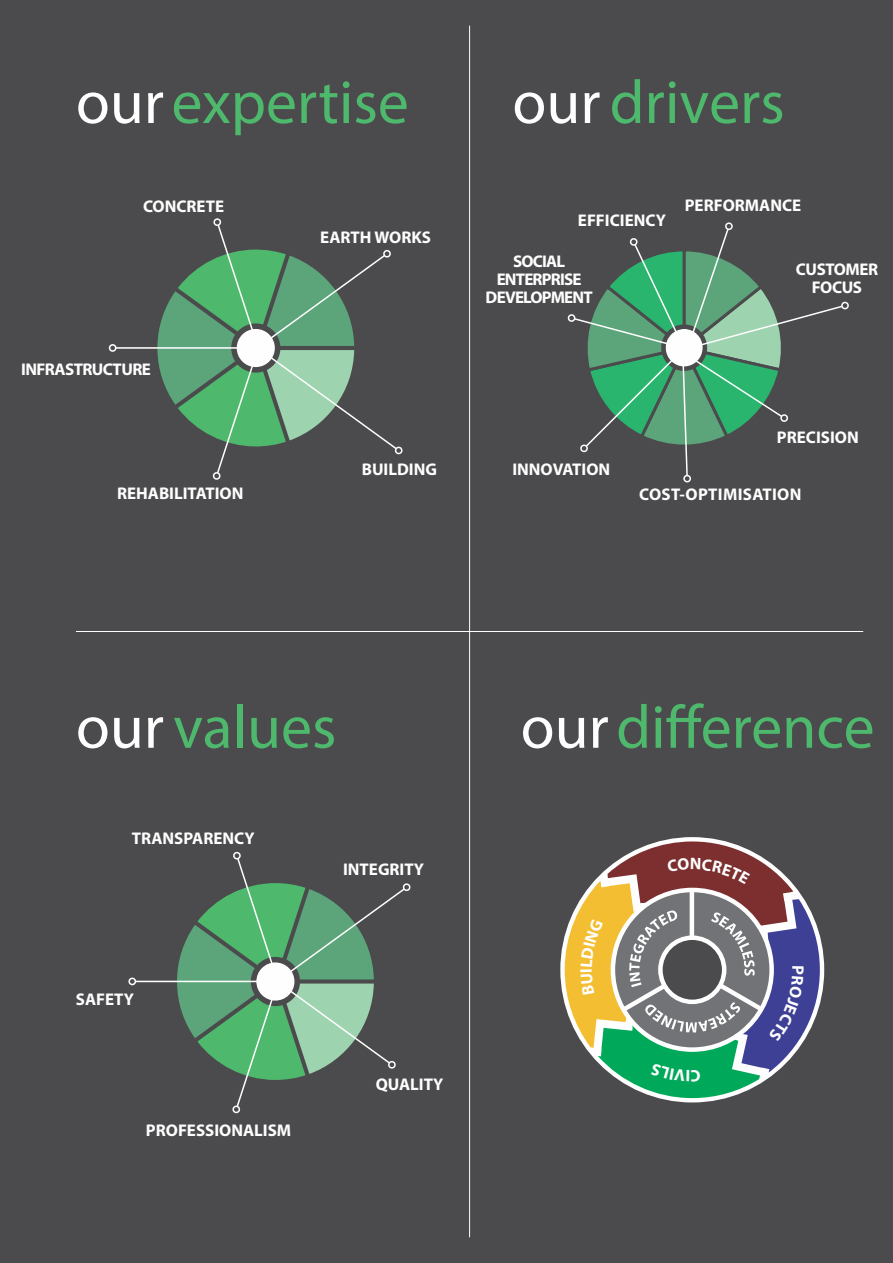
<style>
.page{position:relative;width:893px;height:1263px;background:#4b4b4d}
.page>*{position:absolute;margin:0;border:0;box-sizing:border-box;transform-origin:0 0}
.t1{font:61.65px "Myriad Pro";color:#4eb96d}
.t2{font:700 16.95px "Myriad Pro";color:#fefefe}
.t3{font:700 16.95px/18px "Myriad Pro";letter-spacing:-.045em;color:#fefefe;text-align:center}
.t4{font:700 16.95px "Myriad Pro";letter-spacing:.02em;color:#fefefe}
.t5{font:700 16.95px "Myriad Pro";letter-spacing:-.035em;color:#fefefe}
.t6{font:700 16.95px/18px "Myriad Pro";letter-spacing:-.025em;color:#fefefe;text-align:center}
.s1{color:#fefefe}
</style>
<div class="page">
<hr style="left:135px;top:981px;width:136px;height:1px;background:#fefefe">
<div style="left:128px;top:977px;width:8px;height:8px;border:2px solid #fefefe;border-radius:50%"></div>
<svg style="left:177px;top:851px;width:234px;height:263px"></svg>
<hr style="left:469px;top:26px;width:1px;height:1211px;background:#fefefe">
<hr style="left:76px;top:631px;width:787px;height:1px;background:#fefefe">
<hr style="left:116px;top:347px;width:135px;height:2px;background:#fefefe">
<div style="left:109px;top:344px;width:8px;height:8px;border:2px solid #fefefe;border-radius:50%"></div>
<svg style="left:157px;top:218px;width:246px;height:262px"></svg>
<div style="left:683px;top:475px;width:8px;height:7px;border:2px solid #fefefe;border-radius:50%"></div>
<div style="left:567px;top:314px;width:9px;height:8px;border:2px solid #fefefe;border-radius:3px"></div>
<svg style="left:573px;top:222px;width:276px;height:255px"></svg>
<svg style="left:565px;top:841px;width:255px;height:257px"></svg>
<h1 class="t1" style="left:76px;top:77px;width:334px"><span class="s1">our</span> expertise</h1>
<h1 class="t1" style="left:512px;top:77px;width:274px"><span class="s1">our</span> drivers</h1>
<p class="t2" style="left:143px;top:199px;width:83px">CONCRETE</p>
<p class="t5" style="left:21px;top:362px;width:131px">INFRASTRUCTURE</p>
<p class="t2" style="left:117px;top:486px;width:128px">REHABILITATION</p>
<p class="t2" style="left:320px;top:230px;width:112px">EARTH WORKS</p>
<p class="t2" style="left:578px;top:213px;width:89px">EFFICIENCY</p>
<p class="t3" style="left:486px;top:254px;width:109px">SOCIAL<br>ENTERPRISE<br>DEVELOPMENT</p>
<p class="t2" style="left:685px;top:198px;width:118px">PERFORMANCE</p>
<p class="t6" style="left:796px;top:261px;width:84px">CUSTOMER<br>FOCUS</p>
<p class="t2" style="left:362px;top:462px;width:77px">BUILDING</p>
<p class="t2" style="left:512px;top:463px;width:99px">INNOVATION</p>
<p class="t2" style="left:777px;top:431px;width:83px">PRECISION</p>
<p class="t4" style="left:639px;top:487px;width:164px">COST-OPTIMISATION</p>
<h1 class="t1" style="left:76px;top:701px;width:262px"><span class="s1">our</span> values</h1>
<h1 class="t1" style="left:521px;top:701px;width:355px"><span class="s1">our</span> difference</h1>
<p class="t2" style="left:132px;top:831px;width:124px">TRANSPARENCY</p>
<p class="t2" style="left:76px;top:992px;width:60px">SAFETY</p>
<p class="t2" style="left:146px;top:1123px;width:147px">PROFESSIONALISM</p>
<p class="t2" style="left:343px;top:863px;width:83px">INTEGRITY</p>
<p class="t2" style="left:376px;top:1078px;width:69px">QUALITY</p>
</div>
